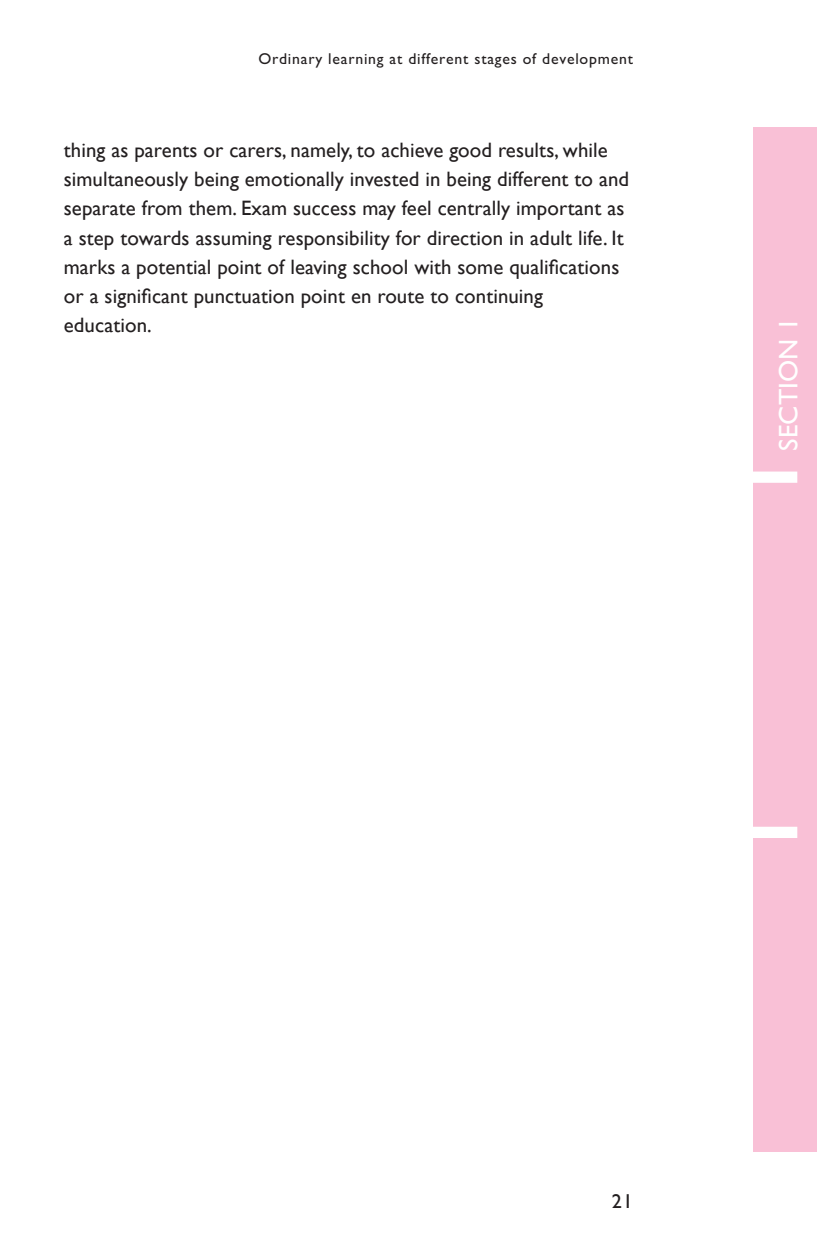
<style>
.page{position:relative;width:817px;height:1257px;background:#fff}
.page>*{position:absolute;margin:0;border:0;box-sizing:border-box;transform-origin:0 0}
.t1{font:27px "M Gill Sans";letter-spacing:.005em;color:#fff}
.Section1_body_text{font:20.7px/29.2px "Gill Sans";letter-spacing:.005em;color:#231f20}
.t2{font:20.25px "M Gill Sans";color:#231f20}
.t3{font:15.75px "M Gill Sans";letter-spacing:.05em;color:#231f20}
</style>
<div class="page">
<div style="left:753px;top:128px;width:63px;height:1024px;background:#f9c0d6"></div>
<div style="left:708px;top:471px;width:89px;height:12px;background:#fff"></div>
<div style="left:708px;top:826px;width:89px;height:12px;background:#fff"></div>
<p class="t3" style="left:258px;top:50px;width:376px">Ordinary learning at different stages of development</p>
<p class="Section1_body_text" style="left:64px;top:135px;width:566px">thing as parents or carers, namely, to achieve good results, while simultaneously being emotionally invested in being different to and separate from them. Exam success may feel centrally important as a step towards assuming responsibility for direction in adult life. It marks a potential point of leaving school with some qualifications or a significant punctuation point en route to continuing education.</p>
<h1 class="t1" style="left:773px;top:451px;width:135px;rotate:-90deg">SECTION 1</h1>
<p class="t2" style="left:611px;top:1190px;width:23px">21</p>
</div>
